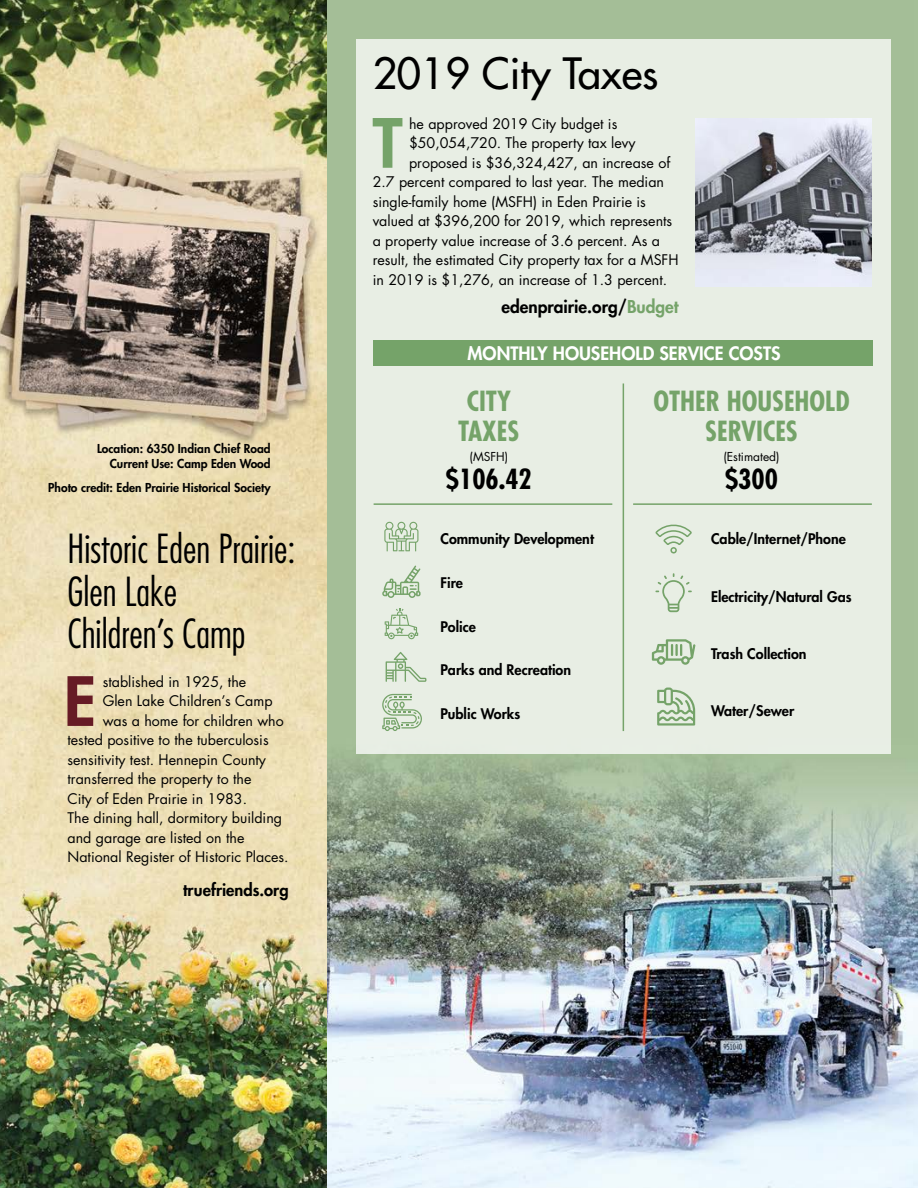
<style>
.page{position:relative;width:918px;height:1188px;background:#fff}
.page>*{position:absolute;margin:0;border:0;box-sizing:border-box;transform-origin:0 0}
.t1{font:800 66px "Futura";color:#75a369}
.t2{font:800 66px "Futura";color:#661b25}
.t3{font:42px "Futura";color:#000}
.t4{font:300 condensed 39px/42px "Futura";color:#000}
.t5{font:700 condensed 27px/30px "Futura";color:#75a369;text-align:center}
.t6{font:700 condensed 27px "Futura";color:#000}
.t7{font:800 18px "Futura";color:#fff}
.t8{font:800 17.25px "Futura";color:#000}
.t9{font:800 16.5px "Futura";color:#000}
.t10{font:14.25px "Futura";color:#000}
.t11{font:800 14.25px "Futura";color:#000}
.t12{font:800 12px/15px "Futura";color:#000;text-align:right}
.t13{font:12px "Futura";color:#000}
.s1{color:#75a369}
</style>
<div class="page">
<img style="left:0;top:0;width:327px;height:1188px">
<img style="left:327px;top:0;width:591px;height:1188px">
<div style="left:356px;top:40px;width:535px;height:714px;background:#e8eee4"></div>
<div style="left:374px;top:340px;width:499px;height:26px;background:#75a369"></div>
<img style="left:695px;top:118px;width:177px;height:169px">
<hr style="left:623px;top:383px;width:1px;height:348px;background:#75a369">
<hr style="left:374px;top:503px;width:238px;height:2px;background:#75a369">
<hr style="left:633px;top:503px;width:239px;height:2px;background:#75a369">
<svg style="left:384px;top:522px;width:34px;height:29px"></svg>
<svg style="left:382px;top:566px;width:39px;height:32px"></svg>
<svg style="left:385px;top:608px;width:33px;height:31px"></svg>
<svg style="left:386px;top:652px;width:40px;height:30px"></svg>
<svg style="left:382px;top:694px;width:40px;height:37px"></svg>
<svg style="left:655px;top:573px;width:37px;height:39px"></svg>
<svg style="left:656px;top:524px;width:36px;height:30px"></svg>
<svg style="left:652px;top:639px;width:43px;height:26px"></svg>
<svg style="left:657px;top:688px;width:38px;height:38px"></svg>
<p class="t12" style="left:97px;top:441px;width:175px">Location: 6350 Indian Chief Road<br>Current Use: Camp Eden Wood</p>
<p class="t12" style="left:48px;top:480px;width:224px">Photo credit: Eden Prairie Historical Society</p>
<h3 class="t4" style="left:68px;top:528px;width:230px">Historic Eden Prairie:<br>Glen Lake<br>Children’s Camp</h3>
<h1 class="t2" style="left:64px;top:660px;width:34px">E</h1>
<p class="t10" style="left:103px;top:673px;width:145px">stablished in 1925, the</p>
<p class="t10" style="left:103px;top:692px;width:171px">Glen Lake Children’s Camp</p>
<p class="t10" style="left:103px;top:712px;width:183px">was a home for children who</p>
<p class="t10" style="left:67px;top:731px;width:203px">tested positive to the tuberculosis</p>
<p class="t10" style="left:67px;top:751px;width:200px">sensitivity test. Hennepin County</p>
<p class="t10" style="left:67px;top:770px;width:185px">transferred the property to the</p>
<p class="t10" style="left:67px;top:790px;width:181px">City of Eden Prairie in 1983.</p>
<p class="t10" style="left:67px;top:809px;width:216px">The dining hall, dormitory building</p>
<p class="t10" style="left:67px;top:829px;width:179px">and garage are listed on the</p>
<p class="t10" style="left:67px;top:848px;width:223px">National Register of Historic Places.</p>
<p class="t9" style="left:183px;top:879px;width:107px">truefriends.org</p>
<h2 class="t3" style="left:373px;top:47px;width:287px">2019 City Taxes</h2>
<h1 class="t1" style="left:373px;top:102px;width:31px">T</h1>
<p class="t10" style="left:409px;top:114px;width:210px">he approved 2019 City budget is</p>
<p class="t10" style="left:409px;top:134px;width:228px">$50,054,720. The property tax levy</p>
<p class="t10" style="left:409px;top:153px;width:263px">proposed is $36,324,427, an increase of</p>
<p class="t10" style="left:373px;top:173px;width:293px">2.7 percent compared to last year. The median</p>
<p class="t10" style="left:373px;top:192px;width:275px">single-family home (MSFH) in Eden Prairie is</p>
<p class="t10" style="left:373px;top:212px;width:301px">valued at $396,200 for 2019, which represents</p>
<p class="t10" style="left:373px;top:231px;width:289px">a property value increase of 3.6 percent. As a</p>
<p class="t10" style="left:373px;top:251px;width:307px">result, the estimated City property tax for a MSFH</p>
<p class="t10" style="left:373px;top:270px;width:296px">in 2019 is $1,276, an increase of 1.3 percent.</p>
<p class="t8" style="left:501px;top:296px;width:179px">edenprairie.org/<span class="s1">Budget</span></p>
<p class="t7" style="left:468px;top:342px;width:315px">MONTHLY HOUSEHOLD SERVICE COSTS</p>
<h3 class="t5" style="left:458px;top:386px;width:63px">CITY<br>TAXES</h3>
<p class="t13" style="left:470px;top:449px;width:40px">(MSFH)</p>
<h3 class="t6" style="left:446px;top:463px;width:87px">$106.42</h3>
<h3 class="t5" style="left:653px;top:386px;width:198px">OTHER HOUSEHOLD<br>SERVICES</h3>
<p class="t13" style="left:723px;top:449px;width:58px">(Estimated)</p>
<h3 class="t6" style="left:725px;top:463px;width:54px">$300</h3>
<p class="t11" style="left:440px;top:530px;width:155px">Community Development</p>
<p class="t11" style="left:440px;top:574px;width:24px">Fire</p>
<p class="t11" style="left:440px;top:617px;width:37px">Police</p>
<p class="t11" style="left:440px;top:661px;width:132px">Parks and Recreation</p>
<p class="t11" style="left:440px;top:705px;width:81px">Public Works</p>
<p class="t11" style="left:711px;top:530px;width:136px">Cable/Internet/Phone</p>
<p class="t11" style="left:711px;top:587px;width:142px">Electricity/Natural Gas</p>
<p class="t11" style="left:711px;top:644px;width:97px">Trash Collection</p>
<p class="t11" style="left:711px;top:702px;width:85px">Water/Sewer</p>
</div>
